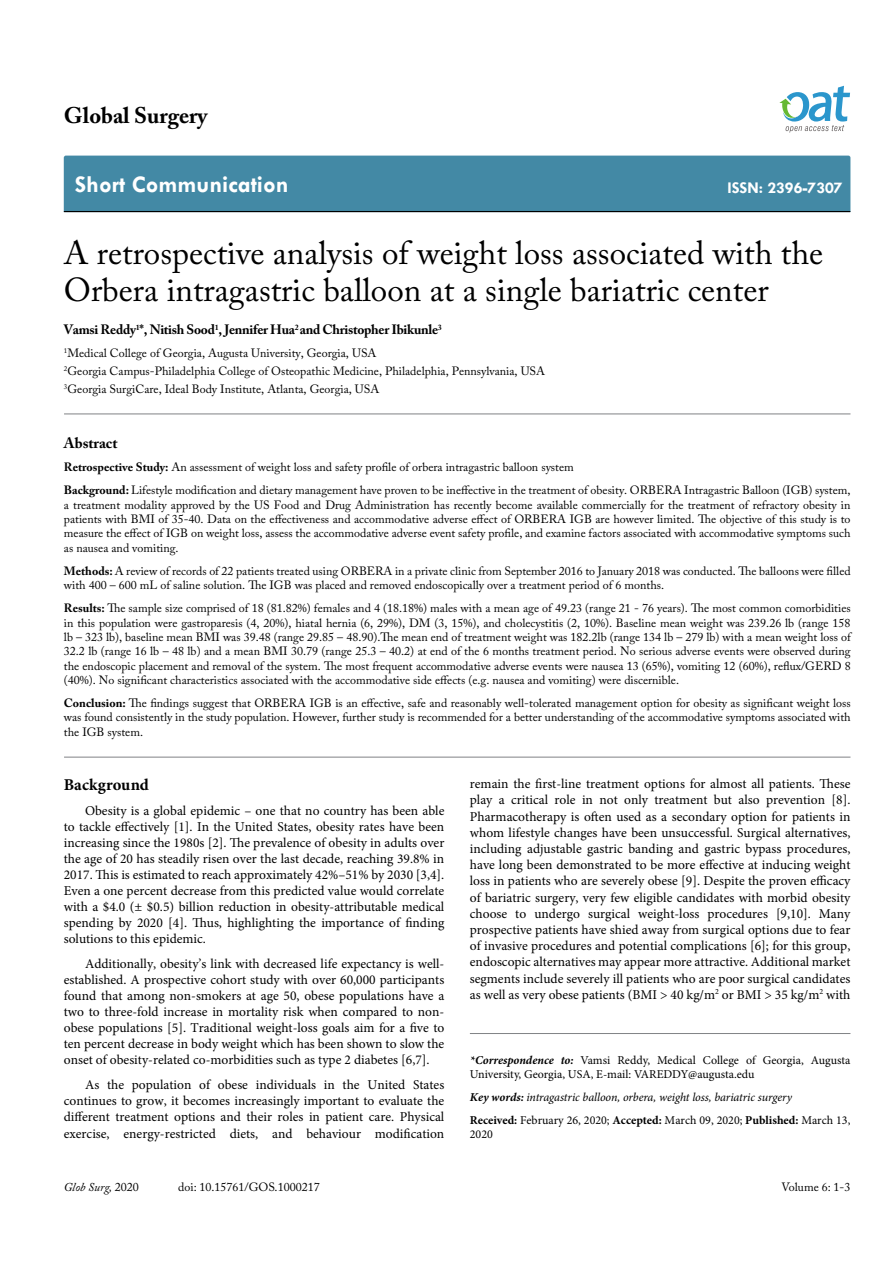
<style>
.page{position:relative;width:893px;height:1263px;background:#fff}
.page>*{position:absolute;margin:0;border:0;box-sizing:border-box;transform-origin:0 0}
.t1{font:33px/37.5px "Adobe Caslon Pro";color:#000}
.t2{font:700 24px "Tw Cen";color:#fff}
.t3{font:700 22.5px "Adobe Caslon Pro";color:#000}
.t4{font:700 16.5px "Tw Cen";color:#fff}
.t5{font:700 16.5px "Minion Pro";color:#000}
.t6{font:700 15px "Adobe Caslon Pro";color:#000}
.t7{font:13.5px/16.2px "Minion Pro";color:#000;text-align:justify}
.t8{font:700 13.5px "Adobe Caslon Pro";letter-spacing:-.02em;color:#000}
.t9{font:12px/14.4px "Adobe Caslon Pro";color:#000}
.t10{font:italic 12px/23px "Minion Pro";letter-spacing:-.005em;color:#000}
.t11{font:12px/14.4px "Minion Pro";color:#000}
.t12{font:italic 12px "Adobe Caslon Pro";color:#000}
.s1{font-weight:700}
.s2{font-weight:700;font-style:italic}
.s3{font-weight:700;font-style:normal}
.s4{font-style:normal}
</style>
<div class="page">
<div style="left:64px;top:156px;width:786px;height:55px;background:#4389a5"></div>
<hr style="left:64px;top:211px;width:786px;height:1px;background:#000">
<svg style="left:779px;top:86px;width:71px;height:47px"></svg>
<hr style="left:64px;top:414px;width:786px;height:1px;background:#808285">
<hr style="left:64px;top:757px;width:786px;height:1px;background:#808285">
<hr style="left:470px;top:1033px;width:380px;height:1px;background:#808285">
<h3 class="t3" style="left:64px;top:102px;width:145px">Global Surgery</h3>
<h2 class="t2" style="left:75px;top:170px;width:215px">Short Communication</h2>
<h3 class="t4" style="left:727px;top:178px;width:117px">ISSN: 2396-7307</h3>
<h1 class="t1" style="left:64px;top:233px;width:761px">A retrospective analysis of weight loss associated with the<br>Orbera intragastric balloon at a single bariatric center</h1>
<p class="t8" style="left:64px;top:322px;width:379px">Vamsi Reddy<sup>1</sup>*, Nitish Sood<sup>1</sup>, Jennifer Hua<sup>2</sup> and Christopher Ibikunle<sup>3</sup></p>
<p class="t9" style="left:64px;top:343px;width:483px;line-height:18px"><sup>1</sup>Medical College of Georgia, Augusta University, Georgia, USA<br><sup>2</sup>Georgia Campus-Philadelphia College of Osteopathic Medicine, Philadelphia, Pennsylvania, USA<br><sup>3</sup>Georgia SurgiCare, Ideal Body Institute, Atlanta, Georgia, USA</p>
<p class="t6" style="left:64px;top:434px;width:55px">Abstract</p>
<p class="t9" style="left:64px;top:456px;width:788px;line-height:23px"><span class="s1">Retrospective Study:</span> An assessment of weight loss and safety profile of orbera intragastric balloon system<br><span class="s1">Background:</span> Lifestyle modification and dietary management have proven to be ineffective in the treatment of obesity. ORBERA Intragastric Balloon (IGB) system,</p>
<p class="t9" style="left:64px;top:497px;width:788px;text-align:justify">a treatment modality approved by the US Food and Drug Administration has recently become available commercially for the treatment of refractory obesity in patients with BMI of 35-40. Data on the effectiveness and accommodative adverse effect of ORBERA IGB are however limited. The objective of this study is to measure the effect of IGB on weight loss, assess the accommodative adverse event safety profile, and examine factors associated with accommodative symptoms such as nausea and vomiting.</p>
<p class="t9" style="left:64px;top:563px;width:788px"><span class="s1">Methods:</span> A review of records of 22 patients treated using ORBERA in a private clinic from September 2016 to January 2018 was conducted. The balloons were filled with 400 – 600 mL of saline solution. The IGB was placed and removed endoscopically over a treatment period of 6 months.</p>
<p class="t9" style="left:64px;top:601px;width:788px;text-align:justify"><span class="s1">Results:</span> The sample size comprised of 18 (81.82%) females and 4 (18.18%) males with a mean age of 49.23 (range 21 - 76 years). The most common comorbidities in this population were gastroparesis (4, 20%), hiatal hernia (6, 29%), DM (3, 15%), and cholecystitis (2, 10%). Baseline mean weight was 239.26 lb (range 158 lb – 323 lb), baseline mean BMI was 39.48 (range 29.85 – 48.90).The mean end of treatment weight was 182.2lb (range 134 lb – 279 lb) with a mean weight loss of 32.2 lb (range 16 lb – 48 lb) and a mean BMI 30.79 (range 25.3 – 40.2) at end of the 6 months treatment period. No serious adverse events were observed during the endoscopic placement and removal of the system. The most frequent accommodative adverse events were nausea 13 (65%), vomiting 12 (60%), reflux/GERD 8 (40%). No significant characteristics associated with the accommodative side effects (e.g. nausea and vomiting) were discernible.</p>
<p class="t9" style="left:64px;top:696px;width:788px;text-align:justify"><span class="s1">Conclusion:</span> The findings suggest that ORBERA IGB is an effective, safe and reasonably well-tolerated management option for obesity as significant weight loss was found consistently in the study population. However, further study is recommended for a better understanding of the accommodative symptoms associated with the IGB system.</p>
<h3 class="t5" style="left:64px;top:773px;width:87px">Background</h3>
<p class="t7" style="left:64px;top:803px;width:382px;text-indent:21px">Obesity is a global epidemic – one that no country has been able to tackle effectively [1]. In the United States, obesity rates have been increasing since the 1980s [2]. The prevalence of obesity in adults over the age of 20 has steadily risen over the last decade, reaching 39.8% in 2017. This is estimated to reach approximately 42%–51% by 2030 [3,4].<br>Even a one percent decrease from this predicted value would correlate with a $4.0 (± $0.5) billion reduction in obesity-attributable medical spending by 2020 [4]. Thus, highlighting the importance of finding solutions to this epidemic.</p>
<p class="t7" style="left:64px;top:956px;width:382px;text-indent:21px">Additionally, obesity’s link with decreased life expectancy is well&shy;established. A prospective cohort study with over 60,000 participants found that among non-smokers at age 50, obese populations have a two to three-fold increase in mortality risk when compared to non&shy;obese populations [5]. Traditional weight-loss goals aim for a five to ten percent decrease in body weight which has been shown to slow the onset of obesity-related co-morbidities such as type 2 diabetes [6,7].</p>
<p class="t7" style="left:64px;top:1077px;width:382px;text-indent:21px">As the population of obese individuals in the United States continues to grow, it becomes increasingly important to evaluate the different treatment options and their roles in patient care. Physical exercise, energy-restricted diets, and behaviour modification</p>
<p class="t7" style="left:470px;top:776px;width:382px">remain the first-line treatment options for almost all patients. These play a critical role in not only treatment but also prevention [8].<br>Pharmacotherapy is often used as a secondary option for patients in whom lifestyle changes have been unsuccessful. Surgical alternatives, including adjustable gastric banding and gastric bypass procedures, have long been demonstrated to be more effective at inducing weight loss in patients who are severely obese [9]. Despite the proven efficacy of bariatric surgery, very few eligible candidates with morbid obesity choose to undergo surgical weight-loss procedures [9,10]. Many prospective patients have shied away from surgical options due to fear of invasive procedures and potential complications [6]; for this group, endoscopic alternatives may appear more attractive. Additional market segments include severely ill patients who are poor surgical candidates as well as very obese patients (BMI &gt; 40 kg/m<sup>2</sup> or BMI &gt; 35 kg/m<sup>2</sup> with</p>
<p class="t11" style="left:470px;top:1052px;width:382px"><span class="s2">*Correspondence to:</span> Vamsi Reddy, Medical College of Georgia, Augusta<br>University, Georgia, USA, E-mail: VAREDDY@augusta.edu</p>
<p class="t10" style="left:470px;top:1085px;width:382px"><span class="s1">Key words:</span> intragastric balloon, orbera, weight loss, bariatric surgery<br><span class="s3">Received:</span> <span class="s4">February 26, 2020;</span> <span class="s3">Accepted:</span> <span class="s4">March 09, 2020;</span> <span class="s3">Published:</span> <span class="s4">March 13,</span></p>
<p class="t11" style="left:470px;top:1127px;width:25px">2020</p>
<p class="t12" style="left:64px;top:1180px;width:76px">Glob Surg, <span class="s4">2020</span></p>
<p class="t9" style="left:178px;top:1180px;width:143px">doi: 10.15761/GOS.1000217</p>
<p class="t9" style="left:781px;top:1180px;width:71px">Volume 6: 1-3</p>
</div>
